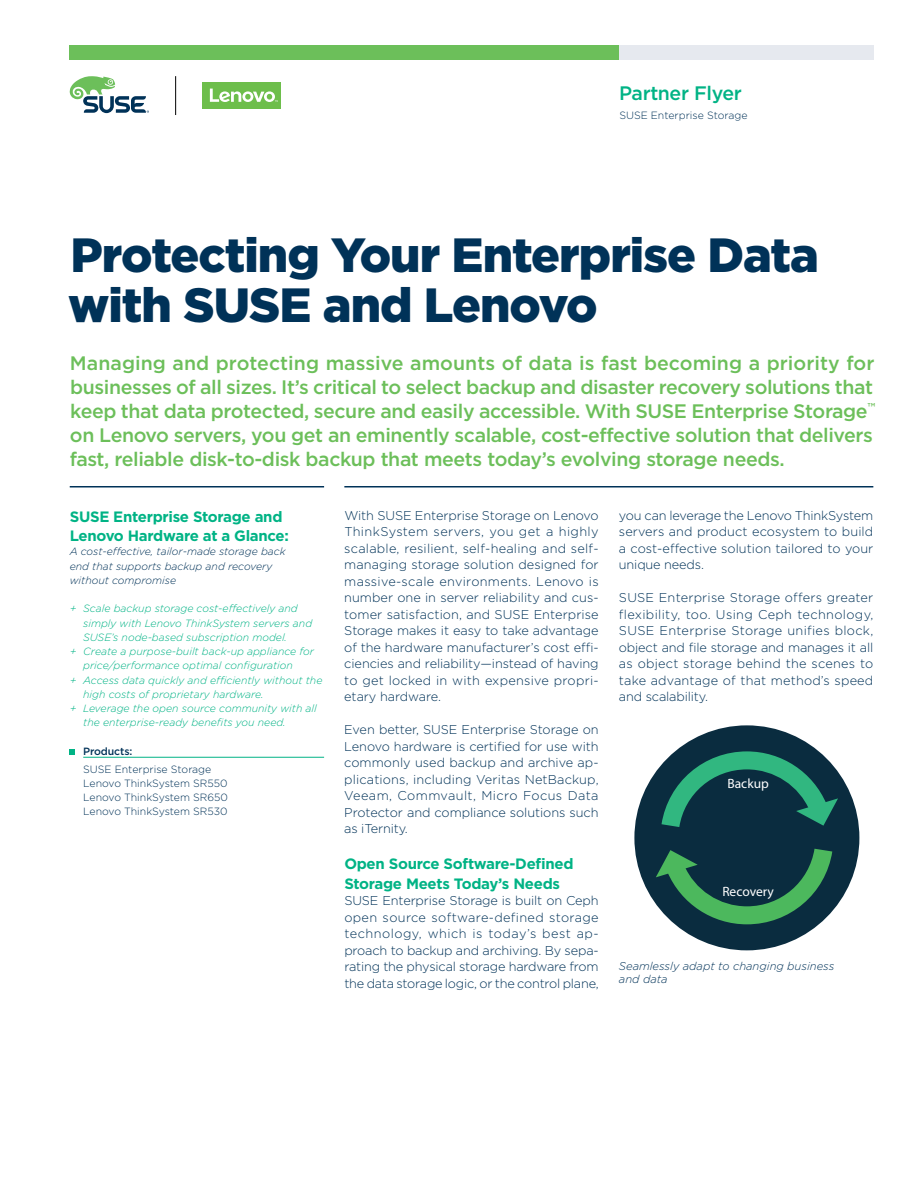
<style>
.page{position:relative;width:918px;height:1188px;background:#fff}
.page>*{position:absolute;margin:0;border:0;box-sizing:border-box;transform-origin:0 0}
.t1{font:900 48px/49.5px "Gotham";letter-spacing:-.02em;color:#003258}
.t2{font:500 19.5px/24px "Gotham";letter-spacing:-.02em;color:#6cbf5a;text-align:justify}
.t3{font:500 19.5px "Gotham";letter-spacing:-.02em;color:#00b385}
.t4{font:700 15px/19.5px "Gotham";letter-spacing:-.02em;color:#00b385}
.t5{font:13.5px "Myriad Pro";color:#fff}
.t6{font:300 12.75px/16.5px "Gotham";letter-spacing:-.005em;color:#003258;text-align:justify}
.t7{font:italic 300 11.25px/13.5px "Gotham";color:#003258}
.t8{font:italic 300 10.5px "Gotham";color:#00b385}
.t9{font:300 10.5px/14.2px "Gotham";color:#003258}
.t10{font:italic 300 10.5px/14.2px "Gotham";color:#003258}
.t11{font:500 10.5px "Gotham";letter-spacing:-.01em;color:#003258}
</style>
<div class="page">
<hr style="left:83px;top:757px;width:241px;height:1px;background:#00b385">
<svg style="left:70px;top:750px;width:5px;height:5px"></svg>
<hr style="left:70px;top:486px;width:254px;height:2px;background:#003258">
<hr style="left:344px;top:486px;width:529px;height:2px;background:#003258">
<div style="left:619px;top:45px;width:254px;height:14px;background:#e6e9ef"></div>
<div style="left:70px;top:45px;width:549px;height:14px;background:#6cbf5a"></div>
<svg style="left:69px;top:76px;width:80px;height:37px"></svg>
<hr style="left:175px;top:76px;width:1px;height:39px;background:#000">
<div style="left:203px;top:83px;width:78px;height:26px;background:#6dbe4b"></div>
<svg style="left:210px;top:89px;width:68px;height:13px"></svg>
<div style="left:634px;top:725px;width:225px;height:225px;background:#0a2c3f;border-radius:50%"></div>
<svg style="left:662px;top:751px;width:176px;height:76px"></svg>
<svg style="left:656px;top:849px;width:176px;height:75px"></svg>
<h2 class="t3" style="left:619px;top:82px;width:124px">Partner Flyer</h2>
<p class="t9" style="left:619px;top:108px;width:130px">SUSE Enterprise Storage</p>
<h1 class="t1" style="left:68px;top:229px;width:753px">Protecting Your Enterprise Data with SUSE and Lenovo</h1>
<p class="t2" style="left:70px;top:350px;width:807px">Managing and protecting massive amounts of data is fast becoming a priority for businesses of all sizes. It’s critical to select backup and disaster recovery solutions that keep that data protected, secure and easily accessible. With SUSE Enterprise Storage<sup>™ </sup>on Lenovo servers, you get an eminently scalable, cost-effective solution that delivers fast, reliable disk-to-disk backup that meets today’s evolving storage needs.</p>
<p class="t4" style="left:70px;top:506px;width:221px">SUSE Enterprise Storage and<br>Lenovo Hardware at a Glance:</p>
<p class="t10" style="left:70px;top:545px;width:217px">A cost-effective, tailor-made storage back end that supports backup and recovery without compromise</p>
<p class="t8" style="left:70px;top:603px;width:230px">+ Scale backup storage cost-effectively and</p>
<p class="t8" style="left:83px;top:617px;width:230px">simply with Lenovo ThinkSystem servers and</p>
<p class="t8" style="left:83px;top:631px;width:205px">SUSE’s node-based subscription model.</p>
<p class="t8" style="left:70px;top:646px;width:246px">+ Create a purpose-built back-up appliance for</p>
<p class="t8" style="left:83px;top:660px;width:211px">price/performance optimal configuration</p>
<p class="t8" style="left:70px;top:674px;width:254px">+ Access data quickly and efficiently without the</p>
<p class="t8" style="left:83px;top:688px;width:182px">high costs of proprietary hardware.</p>
<p class="t8" style="left:70px;top:703px;width:249px">+ Leverage the open source community with all</p>
<p class="t8" style="left:83px;top:717px;width:204px">the enterprise-ready benefits you need.</p>
<p class="t11" style="left:83px;top:745px;width:51px">Products:</p>
<p class="t9" style="left:83px;top:762px;width:146px">SUSE Enterprise Storage<br>Lenovo ThinkSystem SR550<br>Lenovo ThinkSystem SR650<br>Lenovo ThinkSystem SR530</p>
<p class="t6" style="left:344px;top:507px;width:256px">With SUSE Enterprise Storage on Lenovo ThinkSystem servers, you get a highly scalable, resilient, self-healing and self&shy;managing storage solution designed for massive-scale environments. Lenovo is number one in server reliability and cus&shy;tomer satisfaction, and SUSE Enterprise Storage makes it easy to take advantage of the hardware manufacturer’s cost effi&shy;ciencies and reliability—instead of having to get locked in with expensive propri&shy;etary hardware.</p>
<p class="t6" style="left:344px;top:721px;width:256px">Even better, SUSE Enterprise Storage on Lenovo hardware is certified for use with commonly used backup and archive ap&shy;plications, including Veritas NetBackup, Veeam, Commvault, Micro Focus Data Protector and compliance solutions such as iTernity.</p>
<p class="t4" style="left:344px;top:854px;width:231px">Open Source Software-Defined<br>Storage Meets Today’s Needs</p>
<p class="t6" style="left:344px;top:892px;width:256px">SUSE Enterprise Storage is built on Ceph open source software-defined storage technology, which is today’s best ap&shy;proach to backup and archiving. By sepa&shy;rating the physical storage hardware from the data storage logic, or the control plane,</p>
<p class="t6" style="left:619px;top:507px;width:256px">you can leverage the Lenovo ThinkSystem servers and product ecosystem to build a cost-effective solution tailored to your unique needs.</p>
<p class="t6" style="left:619px;top:589px;width:256px">SUSE Enterprise Storage offers greater flexibility, too. Using Ceph technology, SUSE Enterprise Storage unifies block, object and file storage and manages it all as object storage behind the scenes to take advantage of that method’s speed and scalability.</p>
<p class="t5" style="left:727px;top:776px;width:43px">Backup</p>
<p class="t5" style="left:722px;top:883px;width:53px">Recovery</p>
<p class="t7" style="left:619px;top:959px;width:217px">Seamlessly adapt to changing business and data</p>
</div>
